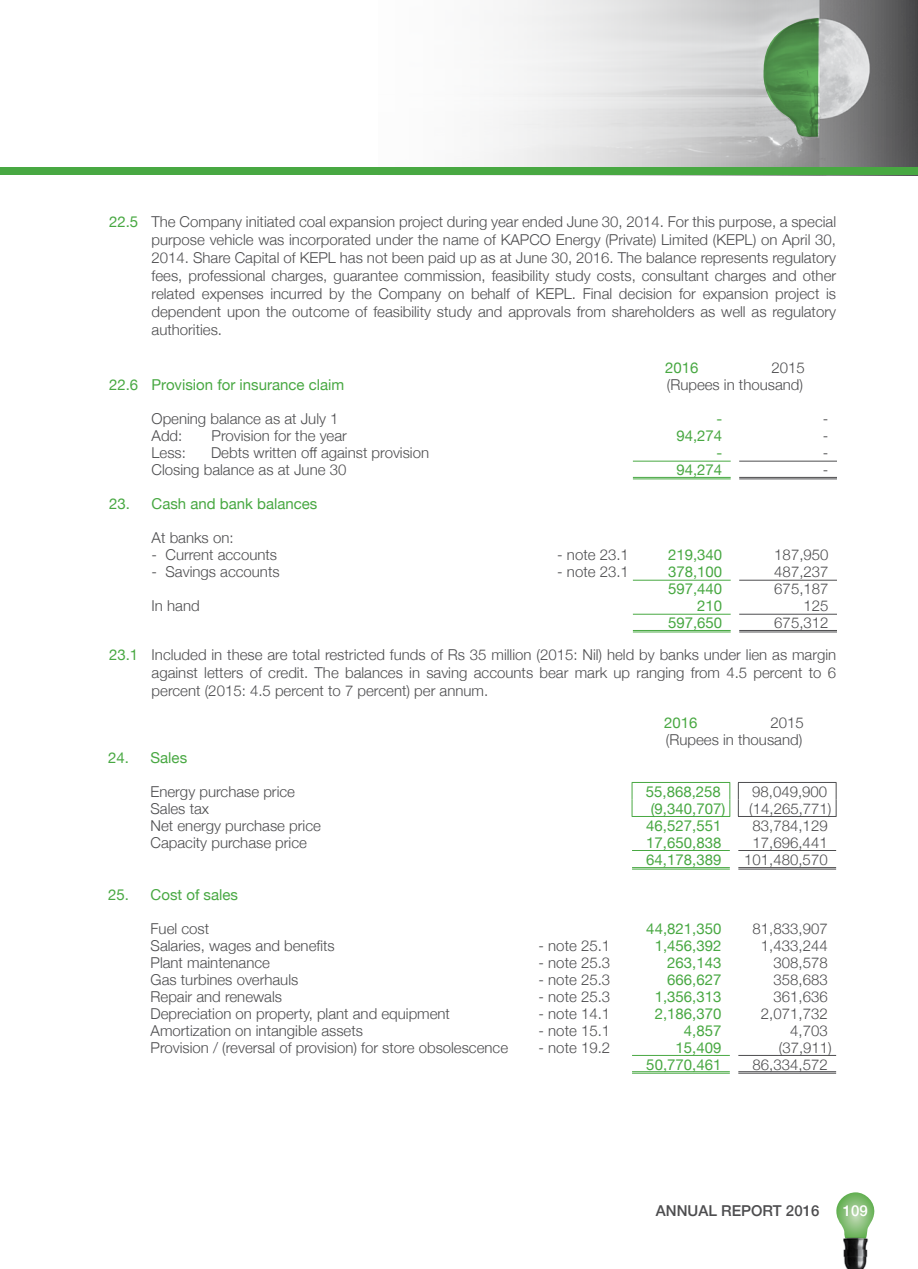
<style>
.page{position:relative;width:918px;height:1269px;background:#fff}
.page>*{position:absolute;margin:0;border:0;box-sizing:border-box;transform-origin:0 0}
.t1{font:300 15px/18px "Helvetica Neue";color:#4d4d4f}
.t2{font:15px "Helvetica Neue";color:#48a842}
.t3{font:500 15px "Helvetica Neue";color:#4d4d4f}
.t4{font:500 15px "Helvetica Neue";color:#fff}
.s1{font-weight:400;color:#48a842}
</style>
<div class="page">
<img style="left:378px;top:0;width:540px;height:175px">
<div style="left:0;top:167px;width:918px;height:7px;background:#48a842"></div>
<svg style="left:762px;top:18px;width:57px;height:119px;background:#6e9d6c"></svg>
<hr style="left:633px;top:461px;width:98px;height:1px;background:#48a842">
<hr style="left:633px;top:580px;width:98px;height:1px;background:#48a842">
<hr style="left:633px;top:614px;width:98px;height:1px;background:#48a842">
<hr style="left:739px;top:461px;width:98px;height:1px;background:#4d4d4f">
<hr style="left:739px;top:580px;width:98px;height:1px;background:#4d4d4f">
<hr style="left:739px;top:614px;width:98px;height:1px;background:#4d4d4f">
<hr style="left:633px;top:477px;width:98px;height:1px;background:#48a842">
<hr style="left:633px;top:479px;width:98px;height:1px;background:#48a842">
<hr style="left:633px;top:630px;width:98px;height:1px;background:#48a842">
<hr style="left:633px;top:632px;width:98px;height:1px;background:#48a842">
<hr style="left:739px;top:477px;width:98px;height:1px;background:#4d4d4f">
<hr style="left:739px;top:479px;width:98px;height:1px;background:#4d4d4f">
<hr style="left:739px;top:630px;width:98px;height:1px;background:#4d4d4f">
<hr style="left:739px;top:632px;width:98px;height:1px;background:#4d4d4f">
<hr style="left:632px;top:782px;width:98px;height:1px;background:#48a842">
<hr style="left:738px;top:782px;width:99px;height:1px;background:#4d4d4f">
<svg style="left:632px;top:783px;width:1px;height:33px"></svg>
<svg style="left:729px;top:783px;width:1px;height:33px"></svg>
<hr style="left:632px;top:816px;width:98px;height:1px;background:#48a842">
<svg style="left:738px;top:783px;width:1px;height:33px"></svg>
<svg style="left:836px;top:783px;width:1px;height:33px"></svg>
<hr style="left:738px;top:816px;width:99px;height:1px;background:#4d4d4f">
<hr style="left:632px;top:850px;width:98px;height:1px;background:#48a842">
<hr style="left:632px;top:867px;width:98px;height:1px;background:#48a842">
<hr style="left:632px;top:869px;width:98px;height:1px;background:#48a842">
<hr style="left:738px;top:850px;width:98px;height:1px;background:#4d4d4f">
<hr style="left:738px;top:867px;width:98px;height:1px;background:#4d4d4f">
<hr style="left:738px;top:869px;width:98px;height:1px;background:#4d4d4f">
<hr style="left:632px;top:1055px;width:98px;height:1px;background:#48a842">
<hr style="left:632px;top:1071px;width:98px;height:1px;background:#48a842">
<hr style="left:632px;top:1073px;width:98px;height:1px;background:#48a842">
<hr style="left:738px;top:1055px;width:98px;height:1px;background:#4d4d4f">
<hr style="left:738px;top:1071px;width:98px;height:1px;background:#4d4d4f">
<hr style="left:738px;top:1073px;width:98px;height:1px;background:#4d4d4f">
<svg style="left:836px;top:1192px;width:39px;height:44px"></svg>
<img style="left:843px;top:1236px;width:26px;height:33px">
<p class="t1" style="left:152px;top:212px;width:686px;text-align:justify;text-indent:-43px"><span class="s1">22.5</span> The Company initiated coal expansion project during year ended June 30, 2014. For this purpose, a special purpose vehicle was incorporated under the name of KAPCO Energy (Private) Limited (KEPL) on April 30, 2014. Share Capital of KEPL has not been paid up as at June 30, 2016. The balance represents regulatory fees, professional charges, guarantee commission, feasibility study costs, consultant charges and other related expenses incurred by the Company on behalf of KEPL. Final decision for expansion project is dependent upon the outcome of feasibility study and approvals from shareholders as well as regulatory authorities.</p>
<p class="t2" style="left:665px;top:357px;width:35px">2016</p>
<p class="t1" style="left:771px;top:358px;width:35px">2015</p>
<p class="t2" style="left:109px;top:374px;width:237px">22.6 Provision for insurance claim</p>
<p class="t1" style="left:667px;top:375px;width:138px">(Rupees in thousand)</p>
<p class="t1" style="left:152px;top:409px;width:189px">Opening balance as at July 1</p>
<p class="t2" style="left:716px;top:408px;width:7px">-</p>
<p class="t1" style="left:823px;top:409px;width:7px">-</p>
<p class="t1" style="left:152px;top:426px;width:32px">Add:</p>
<p class="t1" style="left:212px;top:426px;width:137px">Provision for the year</p>
<p class="t2" style="left:676px;top:425px;width:47px">94,274</p>
<p class="t1" style="left:823px;top:426px;width:7px">-</p>
<p class="t1" style="left:152px;top:443px;width:36px">Less:</p>
<p class="t1" style="left:211px;top:443px;width:220px">Debts written off against provision</p>
<p class="t2" style="left:716px;top:442px;width:7px">-</p>
<p class="t1" style="left:823px;top:443px;width:7px">-</p>
<p class="t1" style="left:152px;top:460px;width:196px">Closing balance as at June 30</p>
<p class="t2" style="left:676px;top:458px;width:47px">94,274</p>
<p class="t1" style="left:823px;top:459px;width:7px">-</p>
<p class="t2" style="left:109px;top:493px;width:210px">23. Cash and bank balances</p>
<p class="t1" style="left:152px;top:528px;width:83px">At banks on:</p>
<p class="t1" style="left:152px;top:545px;width:127px">- Current accounts</p>
<p class="t1" style="left:557px;top:545px;width:73px">- note 23.1</p>
<p class="t2" style="left:668px;top:544px;width:56px">219,340</p>
<p class="t1" style="left:774px;top:545px;width:56px">187,950</p>
<p class="t1" style="left:152px;top:562px;width:130px">- Savings accounts</p>
<p class="t1" style="left:557px;top:562px;width:73px">- note 23.1</p>
<p class="t2" style="left:668px;top:561px;width:56px">378,100</p>
<p class="t1" style="left:774px;top:562px;width:56px">487,237</p>
<p class="t2" style="left:668px;top:578px;width:56px">597,440</p>
<p class="t1" style="left:774px;top:579px;width:56px">675,187</p>
<p class="t1" style="left:152px;top:596px;width:50px">In hand</p>
<p class="t2" style="left:697px;top:595px;width:27px">210</p>
<p class="t1" style="left:804px;top:596px;width:27px">125</p>
<p class="t2" style="left:668px;top:612px;width:56px">597,650</p>
<p class="t1" style="left:109px;top:605px;width:729px;line-height:32.5px;text-indent:665px">675,312<br><span class="s1">23.1</span> Included in these are total restricted funds of Rs 35 million (2015: Nil) held by banks under lien as margin</p>
<p class="t1" style="left:152px;top:663px;width:686px">against letters of credit. The balances in saving accounts bear mark up ranging from 4.5 percent to 6 percent (2015: 4.5 percent to 7 percent) per annum.</p>
<p class="t2" style="left:664px;top:712px;width:35px">2016</p>
<p class="t1" style="left:666px;top:714px;width:140px;line-height:17px;text-align:right">2015<br>(Rupees in thousand)</p>
<p class="t2" style="left:108px;top:747px;width:81px">24. Sales</p>
<p class="t1" style="left:151px;top:782px;width:146px">Energy purchase price</p>
<p class="t2" style="left:646px;top:781px;width:77px">55,868,258</p>
<p class="t1" style="left:752px;top:782px;width:77px">98,049,900</p>
<p class="t1" style="left:151px;top:799px;width:60px">Sales tax</p>
<p class="t2" style="left:651px;top:798px;width:76px">(9,340,707)</p>
<p class="t1" style="left:749px;top:799px;width:84px">(14,265,771)</p>
<p class="t1" style="left:151px;top:816px;width:172px">Net energy purchase price</p>
<p class="t2" style="left:646px;top:815px;width:77px">46,527,551</p>
<p class="t1" style="left:753px;top:816px;width:77px">83,784,129</p>
<p class="t1" style="left:151px;top:833px;width:158px">Capacity purchase price</p>
<p class="t2" style="left:646px;top:832px;width:77px">17,650,838</p>
<p class="t1" style="left:753px;top:833px;width:77px">17,696,441</p>
<p class="t2" style="left:646px;top:849px;width:77px">64,178,389</p>
<p class="t1" style="left:744px;top:850px;width:85px">101,480,570</p>
<p class="t2" style="left:108px;top:884px;width:132px">25. Cost of sales</p>
<p class="t1" style="left:151px;top:919px;width:60px">Fuel cost</p>
<p class="t2" style="left:646px;top:918px;width:77px">44,821,350</p>
<p class="t1" style="left:753px;top:919px;width:77px">81,833,907</p>
<p class="t1" style="left:151px;top:936px;width:186px">Salaries, wages and benefits</p>
<p class="t1" style="left:539px;top:936px;width:73px">- note 25.1</p>
<p class="t2" style="left:655px;top:935px;width:68px">1,456,392</p>
<p class="t1" style="left:761px;top:936px;width:68px">1,433,244</p>
<p class="t1" style="left:151px;top:953px;width:121px">Plant maintenance</p>
<p class="t1" style="left:539px;top:953px;width:73px">- note 25.3</p>
<p class="t2" style="left:667px;top:952px;width:56px">263,143</p>
<p class="t1" style="left:773px;top:953px;width:56px">308,578</p>
<p class="t1" style="left:151px;top:970px;width:149px">Gas turbines overhauls</p>
<p class="t1" style="left:539px;top:970px;width:73px">- note 25.3</p>
<p class="t2" style="left:667px;top:969px;width:56px">666,627</p>
<p class="t1" style="left:773px;top:970px;width:56px">358,683</p>
<p class="t1" style="left:151px;top:987px;width:133px">Repair and renewals</p>
<p class="t1" style="left:539px;top:987px;width:73px">- note 25.3</p>
<p class="t2" style="left:655px;top:986px;width:68px">1,356,313</p>
<p class="t1" style="left:773px;top:987px;width:56px">361,636</p>
<p class="t1" style="left:151px;top:1004px;width:301px">Depreciation on property, plant and equipment</p>
<p class="t1" style="left:539px;top:1004px;width:73px">- note 14.1</p>
<p class="t2" style="left:655px;top:1003px;width:68px">2,186,370</p>
<p class="t1" style="left:761px;top:1004px;width:68px">2,071,732</p>
<p class="t1" style="left:151px;top:1021px;width:214px">Amortization on intangible assets</p>
<p class="t1" style="left:539px;top:1021px;width:73px">- note 15.1</p>
<p class="t2" style="left:684px;top:1020px;width:39px">4,857</p>
<p class="t1" style="left:790px;top:1021px;width:39px">4,703</p>
<p class="t1" style="left:151px;top:1038px;width:359px">Provision / (reversal of provision) for store obsolescence</p>
<p class="t1" style="left:539px;top:1038px;width:73px">- note 19.2</p>
<p class="t2" style="left:676px;top:1037px;width:47px">15,409</p>
<p class="t1" style="left:779px;top:1038px;width:55px">(37,911)</p>
<p class="t2" style="left:646px;top:1054px;width:77px">50,770,461</p>
<p class="t1" style="left:753px;top:1055px;width:77px">86,334,572</p>
<p class="t3" style="left:656px;top:1199px;width:165px">ANNUAL REPORT 2016</p>
<p class="t4" style="left:843px;top:1198px;width:27px">109</p>
</div>
